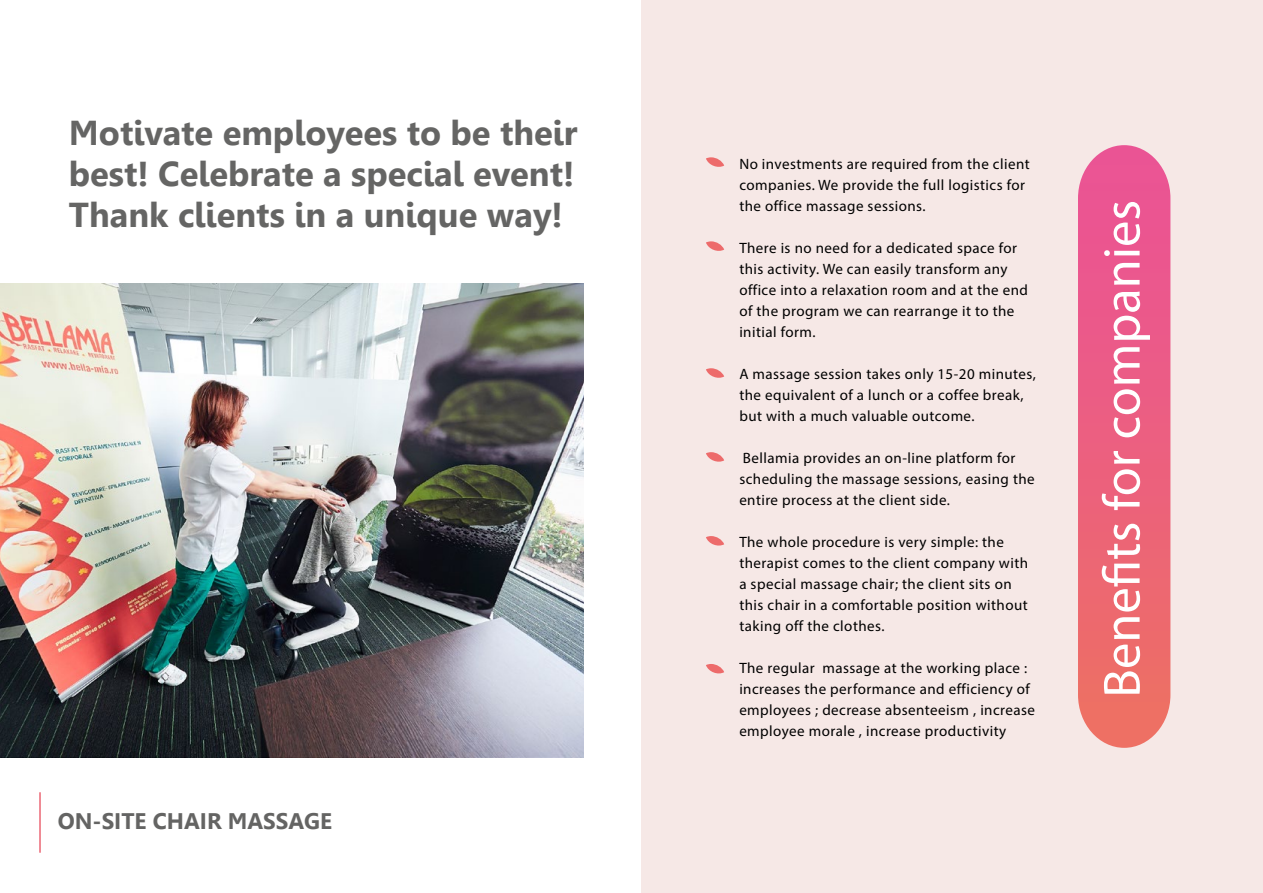
<style>
.page{position:relative;width:1263px;height:893px;background:#fff}
.page>*{position:absolute;margin:0;border:0;box-sizing:border-box;transform-origin:0 0}
.t1{font:52.5px "Myriad Pro";color:#fff}
.t2{font:700 34.5px/41.4px "Leelawadee";color:#656564;text-align:justify}
.t3{font:700 22.5px "Leelawadee";color:#646463}
.t4{font:15px/21px "Myriad Pro";letter-spacing:.03em;color:#000}
</style>
<div class="page">
<img style="left:0;top:283px;width:584px;height:474px">
<hr style="left:39px;top:793px;width:2px;height:59px;background:#eb6775">
<div style="left:641px;top:0;width:622px;height:893px;background:#f6e8e6"></div>
<svg style="left:1078px;top:145px;width:92px;height:603px;background:#ec6581"></svg>
<svg style="left:706px;top:157px;width:18px;height:10px"></svg>
<svg style="left:706px;top:241px;width:18px;height:10px"></svg>
<svg style="left:706px;top:368px;width:18px;height:10px"></svg>
<svg style="left:706px;top:452px;width:18px;height:10px"></svg>
<svg style="left:706px;top:536px;width:18px;height:10px"></svg>
<svg style="left:706px;top:664px;width:18px;height:10px"></svg>
<h2 class="t2" style="left:69px;top:112px;width:510px">Motivate employees to be their best! Celebrate a special event!<br>Thank clients in a unique way!</h2>
<h3 class="t3" style="left:58px;top:808px;width:276px">ON-SITE CHAIR MASSAGE</h3>
<p class="t4" style="left:739px;top:153px;width:292px">No investments are required from the client companies. We provide the full logistics for the office massage sessions.</p>
<p class="t4" style="left:739px;top:237px;width:290px">There is no need for a dedicated space for this activity. We can easily transform any office into a relaxation room and at the end of the program we can rearrange it to the initial form.</p>
<p class="t4" style="left:739px;top:363px;width:298px">A massage session takes only 15-20 minutes, the equivalent of a lunch or a coffee break, but with a much valuable outcome.</p>
<p class="t4" style="left:739px;top:447px;width:297px">Bellamia provides an on-line platform for scheduling the massage sessions, easing the entire process at the client side.</p>
<p class="t4" style="left:739px;top:531px;width:290px">The whole procedure is very simple: the therapist comes to the client company with a special massage chair; the client sits on this chair in a comfortable position without taking off the clothes.</p>
<p class="t4" style="left:739px;top:657px;width:297px">The regular massage at the working place : increases the performance and efficiency of employees ; decrease absenteeism , increase employee morale , increase productivity</p>
<h1 class="t1" style="left:1089px;top:698px;width:499px;rotate:-90deg">Benefits for companies</h1>
</div>
